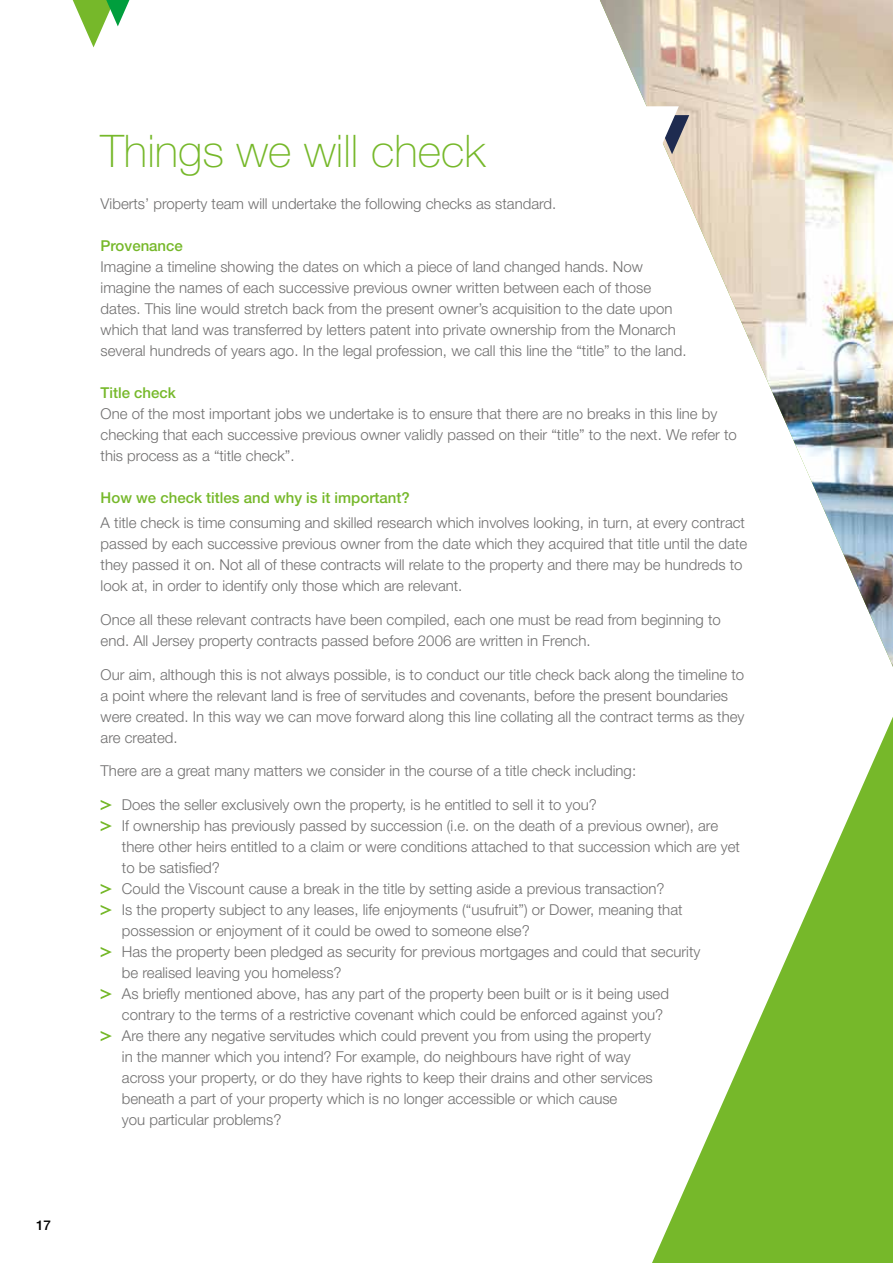
<style>
.page{position:relative;width:893px;height:1263px;background:#fff}
.page>*{position:absolute;margin:0;border:0;box-sizing:border-box;transform-origin:0 0}
.t1{font:100 45px "Helvetica Neue LT Pro";color:#76b82a}
.t2{font:300 15px/21px "Helvetica Neue LT Pro";color:#706f6f}
.t3{font:500 15px "Helvetica Neue LT Pro";color:#76b82a}
.t4{font:500 13.5px "Helvetica Neue LT Pro";color:#000}
</style>
<div class="page">
<svg style="left:652px;top:717px;width:241px;height:546px"></svg>
<img style="left:600px;top:0;width:293px;height:667px">
<svg style="left:101px;top:800px;width:11px;height:10px"></svg>
<svg style="left:101px;top:821px;width:11px;height:10px"></svg>
<svg style="left:101px;top:884px;width:11px;height:10px"></svg>
<svg style="left:101px;top:905px;width:11px;height:10px"></svg>
<svg style="left:101px;top:947px;width:11px;height:10px"></svg>
<svg style="left:101px;top:989px;width:11px;height:10px"></svg>
<svg style="left:101px;top:1031px;width:11px;height:10px"></svg>
<svg style="left:73px;top:0;width:56px;height:47px"></svg>
<svg style="left:614px;top:106px;width:75px;height:74px"></svg>
<p class="t4" style="left:36px;top:1217px;width:17px">17</p>
<h1 class="t1" style="left:101px;top:125px;width:386px">Things we will check</h1>
<p class="t2" style="left:101px;top:193px;width:457px">Viberts’ property team will undertake the following checks as standard.</p>
<p class="t3" style="left:101px;top:237px;width:84px">Provenance</p>
<p class="t2" style="left:101px;top:256px;width:587px">Imagine a timeline showing the dates on which a piece of land changed hands. Now imagine the names of each successive previous owner written between each of those dates. This line would stretch back from the present owner’s acquisition to the date upon which that land was transferred by letters patent into private ownership from the Monarch several hundreds of years ago. In the legal profession, we call this line the “title” to the land.</p>
<p class="t3" style="left:101px;top:384px;width:77px">Title check</p>
<p class="t2" style="left:101px;top:403px;width:638px">One of the most important jobs we undertake is to ensure that there are no breaks in this line by checking that each successive previous owner validly passed on their “title” to the next. We refer to this process as a “title check”.</p>
<p class="t3" style="left:101px;top:489px;width:311px">How we check titles and why is it important?</p>
<p class="t2" style="left:101px;top:512px;width:648px">A title check is time consuming and skilled research which involves looking, in turn, at every contract passed by each successive previous owner from the date which they acquired that title until the date they passed it on. Not all of these contracts will relate to the property and there may be hundreds to look at, in order to identify only those which are relevant.</p>
<p class="t2" style="left:101px;top:609px;width:622px">Once all these relevant contracts have been compiled, each one must be read from beginning to end. All Jersey property contracts passed before 2006 are written in French.</p>
<p class="t2" style="left:101px;top:663px;width:645px">Our aim, although this is not always possible, is to conduct our title check back along the timeline to a point where the relevant land is free of servitudes and covenants, before the present boundaries were created. In this way we can move forward along this line collating all the contract terms as they are created.</p>
<p class="t2" style="left:101px;top:760px;width:537px">There are a great many matters we consider in the course of a title check including:</p>
<p class="t2" style="left:122px;top:794px;width:619px">Does the seller exclusively own the property, is he entitled to sell it to you?<br>If ownership has previously passed by succession (i.e. on the death of a previous owner), are there other heirs entitled to a claim or were conditions attached to that succession which are yet to be satisfied?<br>Could the Viscount cause a break in the title by setting aside a previous transaction?<br>Is the property subject to any leases, life enjoyments (“usufruit”) or Dower, meaning that possession or enjoyment of it could be owed to someone else?<br>Has the property been pledged as security for previous mortgages and could that security<br>be realised leaving you homeless?<br>As briefly mentioned above, has any part of the property been built or is it being used<br>contrary to the terms of a restrictive covenant which could be enforced against you?<br>Are there any negative servitudes which could prevent you from using the property<br>in the manner which you intend? For example, do neighbours have right of way<br>across your property, or do they have rights to keep their drains and other services<br>beneath a part of your property which is no longer accessible or which cause<br>you particular problems?</p>
</div>
